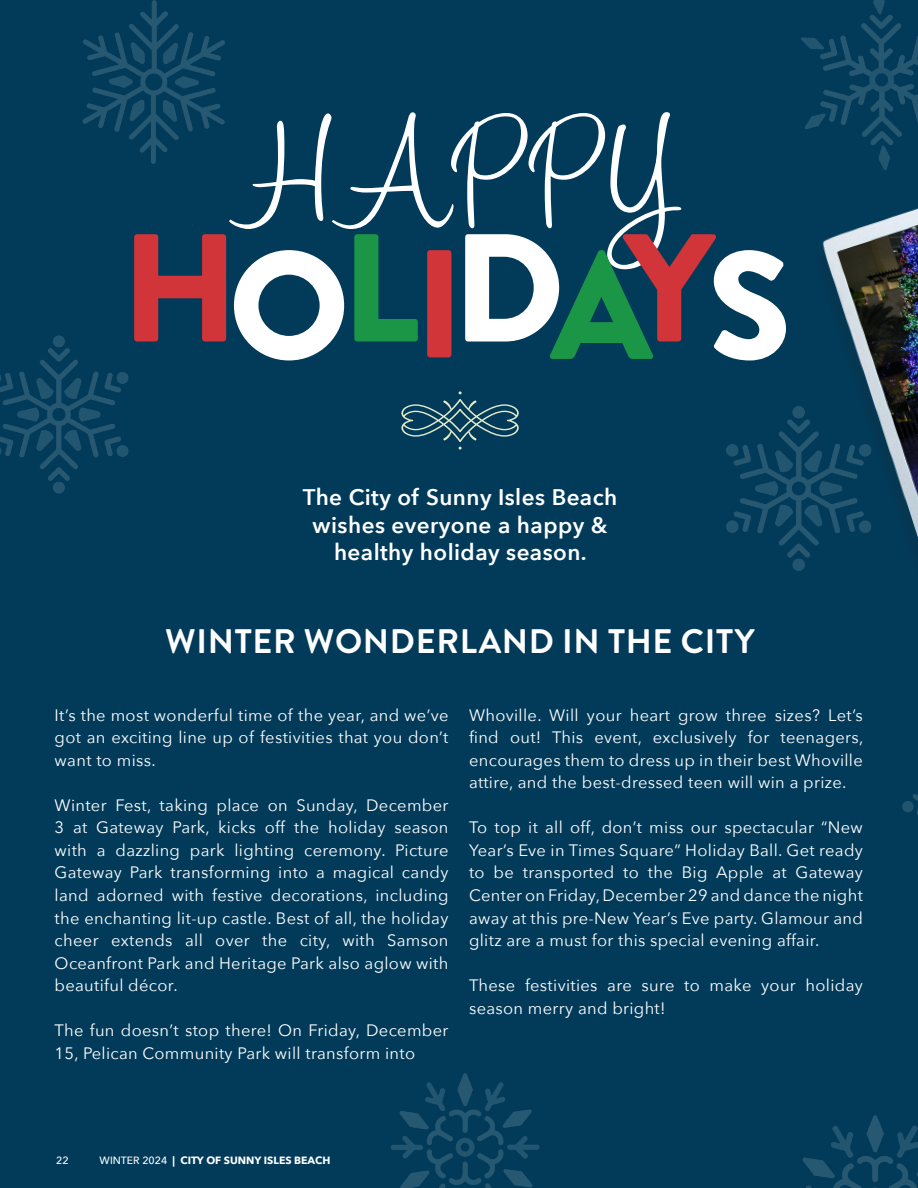
<style>
.page{position:relative;width:918px;height:1188px;background:#023b5a}
.page>*{position:absolute;margin:0;border:0;box-sizing:border-box;transform-origin:0 0}
.t1{font:156px "Tamarillo JF";color:#fff}
.t2{font:700 34.05px "Brandon Grotesque";letter-spacing:.02em;color:#fff}
.t3{font:600 22.5px/27.3px "Avenir Next";letter-spacing:.02em;color:#fff;text-align:center}
.t4{font:16.5px/22.5px "Avenir Next";letter-spacing:.02em;color:#fff;text-align:justify}
.t5{font:700 10.5px "Avenir Next";color:#fff}
.t6{font:500 10.5px "Avenir Next";color:#fff}
.s1{font-weight:500}
</style>
<div class="page">
<svg style="left:401px;top:391px;width:118px;height:59px"></svg>
<svg style="left:134px;top:234px;width:92px;height:108px"></svg>
<svg style="left:234px;top:250px;width:110px;height:110px"></svg>
<svg style="left:354px;top:234px;width:64px;height:108px"></svg>
<div style="left:427px;top:250px;width:24px;height:107px;background:#d13439;border-radius:3px"></div>
<svg style="left:465px;top:234px;width:321px;height:126px"></svg>
<img style="left:822px;top:208px;width:96px;height:329px">
<img style="left:0;top:321px;width:152px;height:173px">
<img style="left:801px;top:0;width:117px;height:170px">
<img style="left:391px;top:1073px;width:149px;height:115px">
<img style="left:82px;top:0;width:143px;height:164px">
<img style="left:726px;top:391px;width:170px;height:180px">
<img style="left:902px;top:794px;width:16px;height:21px">
<img style="left:802px;top:1115px;width:116px;height:73px">
<h2 class="t1" style="left:227px;top:74px;width:449px">HAPPY</h2>
<p class="t3" style="left:303px;top:483px;width:316px">The City of Sunny Isles Beach wishes everyone a happy &amp; healthy holiday season.</p>
<p class="t2" style="left:165px;top:617px;width:591px">WINTER WONDERLAND IN THE CITY</p>
<p class="t4" style="left:55px;top:703px;width:395px">It’s the most wonderful time of the year, and we’ve got an exciting line up of festivities that you don’t want to miss.</p>
<p class="t4" style="left:55px;top:793px;width:395px">Winter Fest, taking place on Sunday, December 3 at Gateway Park, kicks off the holiday season with a dazzling park lighting ceremony. Picture Gateway Park transforming into a magical candy land adorned with festive decorations, including the enchanting lit-up castle. Best of all, the holiday cheer extends all over the city, with Samson Oceanfront Park and Heritage Park also aglow with beautiful décor.</p>
<p class="t4" style="left:55px;top:1018px;width:395px">The fun doesn’t stop there! On Friday, December<br>15, Pelican Community Park will transform into</p>
<p class="t4" style="left:469px;top:703px;width:396px">Whoville. Will your heart grow three sizes? Let’s find out! This event, exclusively for teenagers, encourages them to dress up in their best Whoville attire, and the best-dressed teen will win a prize.</p>
<p class="t4" style="left:469px;top:816px;width:395px">To top it all off, don’t miss our spectacular “New Year’s Eve in Times Square” Holiday Ball. Get ready to be transported to the Big Apple at Gateway Center on Friday, December 29 and dance the night away at this pre-New Year’s Eve party. Glamour and glitz are a must for this special evening affair.</p>
<p class="t4" style="left:469px;top:973px;width:395px">These festivities are sure to make your holiday season merry and bright!</p>
<p class="t6" style="left:56px;top:1152px;width:14px">22</p>
<p class="t5" style="left:100px;top:1151px;width:232px"><span class="s1">WINTER 2024</span> | CITY OF SUNNY ISLES BEACH</p>
</div>
